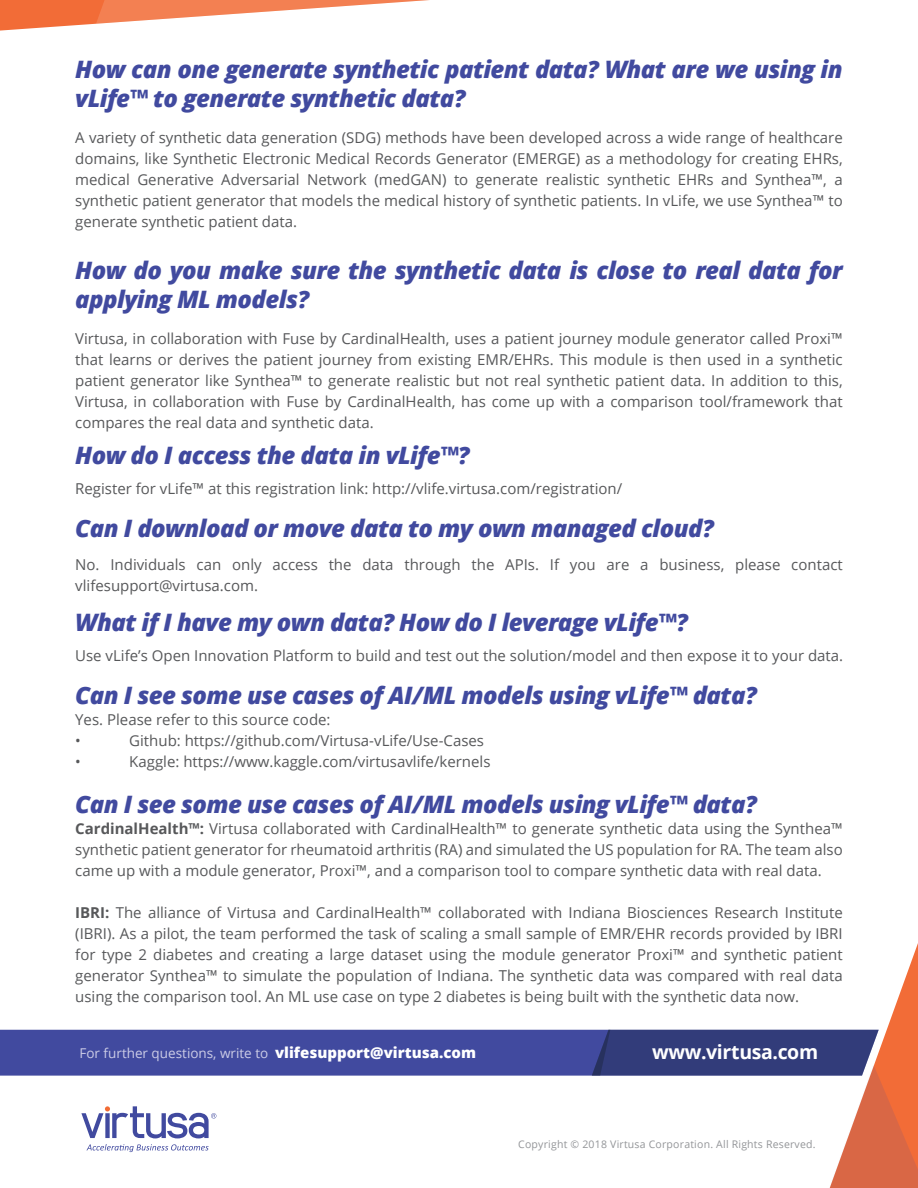
<style>
.page{position:relative;width:918px;height:1188px;background:#fff}
.page>*{position:absolute;margin:0;border:0;box-sizing:border-box;transform-origin:0 0}
.t1{font:italic 800 24px/28.8px "Open Sans";letter-spacing:-.025em;color:#414a9f}
.t2{font:700 19.5px "Open Sans";letter-spacing:-.02em;color:#fff}
.t3{font:15px/21px "Open Sans";color:#57585a;text-align:justify}
.t4{font:13.5px "Open Sans";color:#cccce6}
.t5{font:10.5px "Open Sans";letter-spacing:.02em;color:#939598}
.s1{font-weight:700}
.s2{font-weight:800;font-size:15px;color:#fff}
</style>
<div class="page">
<svg style="left:0;top:0;width:429px;height:31px"></svg>
<svg style="left:0;top:943px;width:918px;height:245px"></svg>
<h1 class="t1" style="left:75px;top:54px;width:769px">How can one generate synthetic patient data? What are we using in vLife™ to generate synthetic data?</h1>
<p class="t3" style="left:75px;top:127px;width:769px">A variety of synthetic data generation (SDG) methods have been developed across a wide range of healthcare domains, like Synthetic Electronic Medical Records Generator (EMERGE) as a methodology for creating EHRs, medical Generative Adversarial Network (medGAN) to generate realistic synthetic EHRs and Synthea™, a synthetic patient generator that models the medical history of synthetic patients. In vLife, we use Synthea™ to generate synthetic patient data.</p>
<h1 class="t1" style="left:75px;top:255px;width:769px">How do you make sure the synthetic data is close to real data for applying ML models?</h1>
<p class="t3" style="left:75px;top:328px;width:769px">Virtusa, in collaboration with Fuse by CardinalHealth, uses a patient journey module generator called Proxi™ that learns or derives the patient journey from existing EMR/EHRs. This module is then used in a synthetic patient generator like Synthea™ to generate realistic but not real synthetic patient data. In addition to this, Virtusa, in collaboration with Fuse by CardinalHealth, has come up with a comparison tool/framework that compares the real data and synthetic data.</p>
<h1 class="t1" style="left:75px;top:439px;width:396px">How do I access the data in vLife™?</h1>
<p class="t3" style="left:75px;top:477px;width:549px">Register for vLife™ at this registration link: http://vlife.virtusa.com/registration/</p>
<h1 class="t1" style="left:75px;top:513px;width:640px">Can I download or move data to my own managed cloud?</h1>
<p class="t3" style="left:75px;top:554px;width:769px">No. Individuals can only access the data through the APIs. If you are a business, please contact vlifesupport@virtusa.com.</p>
<h1 class="t1" style="left:75px;top:606px;width:614px">What if I have my own data? How do I leverage vLife™?</h1>
<p class="t3" style="left:75px;top:644px;width:770px">Use vLife’s Open Innovation Platform to build and test out the solution/model and then expose it to your data.</p>
<h1 class="t1" style="left:75px;top:680px;width:683px">Can I see some use cases of AI/ML models using vLife™ data?</h1>
<p class="t3" style="left:75px;top:709px;width:257px">Yes. Please refer to this source code: •</p>
<p class="t3" style="left:129px;top:730px;width:356px">Github: https://github.com/Virtusa-vLife/Use-Cases</p>
<p class="t3" style="left:75px;top:751px;width:7px">•</p>
<p class="t3" style="left:129px;top:751px;width:363px">Kaggle: https://www.kaggle.com/virtusavlife/kernels</p>
<h1 class="t1" style="left:75px;top:789px;width:683px">Can I see some use cases of AI/ML models using vLife™ data?</h1>
<p class="t3" style="left:75px;top:818px;width:769px"><span class="s1">CardinalHealth™:</span> Virtusa collaborated with CardinalHealth™ to generate synthetic data using the Synthea™ synthetic patient generator for rheumatoid arthritis (RA) and simulated the US population for RA. The team also came up with a module generator, Proxi™, and a comparison tool to compare synthetic data with real data.</p>
<p class="t3" style="left:75px;top:902px;width:769px"><span class="s1">IBRI:</span> The alliance of Virtusa and CardinalHealth™ collaborated with Indiana Biosciences Research Institute (IBRI). As a pilot, the team performed the task of scaling a small sample of EMR/EHR records provided by IBRI for type 2 diabetes and creating a large dataset using the module generator Proxi™ and synthetic patient generator Synthea™ to simulate the population of Indiana. The synthetic data was compared with real data using the comparison tool. An ML use case on type 2 diabetes is being built with the synthetic data now.</p>
<p class="t4" style="left:80px;top:1044px;width:398px">For further questions, write to <span class="s2">vlifesupport@virtusa.com</span></p>
<h2 class="t2" style="left:652px;top:1038px;width:168px">www.virtusa.com</h2>
<p class="t5" style="left:518px;top:1137px;width:299px">Copyright © 2018 Virtusa Corporation. All Rights Reserved.</p>
</div>
